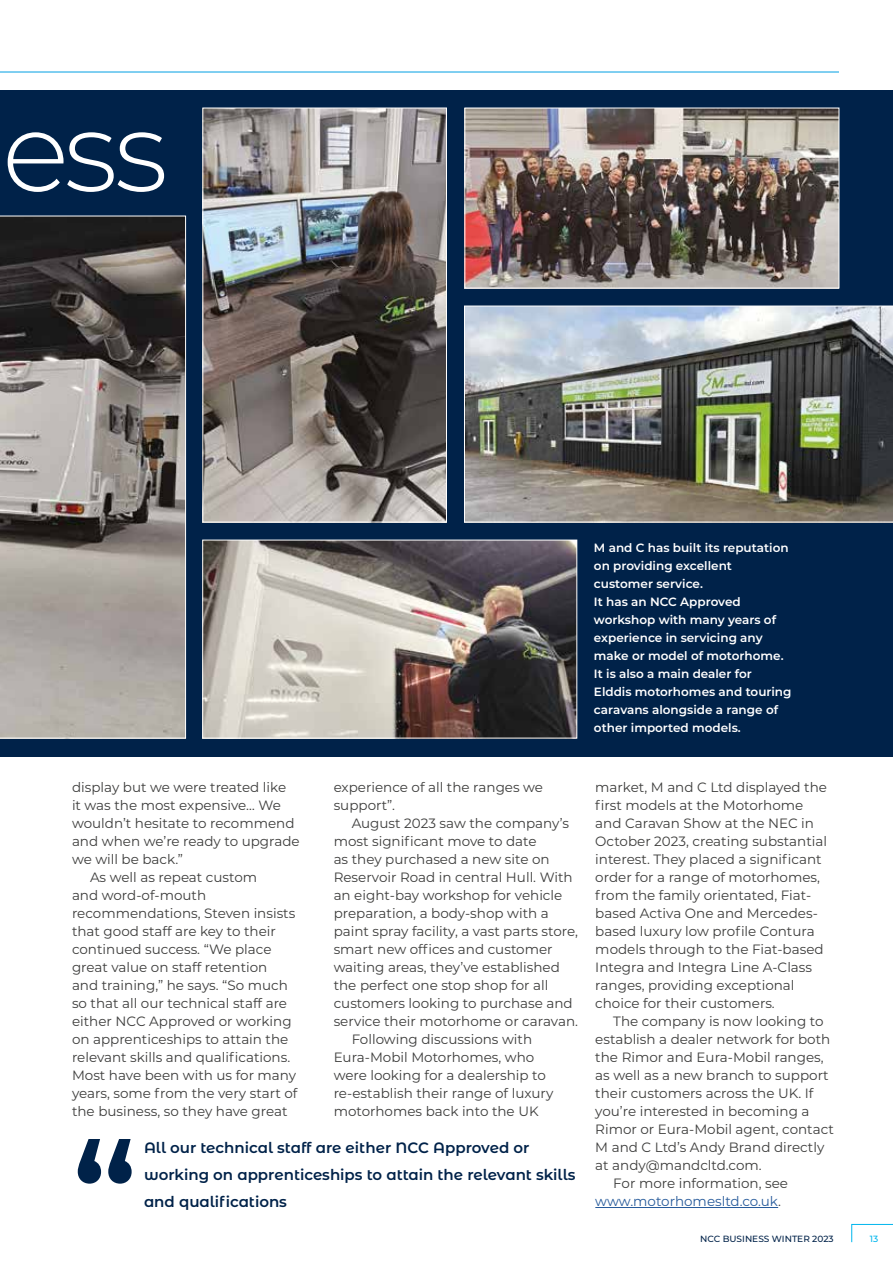
<style>
.page{position:relative;width:893px;height:1263px;background:#fff}
.page>*{position:absolute;margin:0;border:0;box-sizing:border-box;transform-origin:0 0}
.t1{font:600 144px "Montserrat Alternates";color:#002249}
.t2{font:300 112.5px "Montserrat";color:#fff}
.t3{font:600 15px/27px "Montserrat Alternates";color:#002249}
.t4{font:13.5px/18px "Montserrat";color:#3c3c3b}
.t5{font:13.5px "Montserrat";color:#275b9b}
.t6{font:600 12px/18px "Montserrat";color:#fff}
.t7{font:500 9px "Montserrat";color:#002249}
.t8{font:500 9px "Montserrat";color:#00b6ed}
.s1{color:#3c3c3b}
</style>
<div class="page">
<div style="left:0;top:90px;width:893px;height:667px;background:#002249"></div>
<svg style="left:0;top:216px;width:186px;height:522px;background:#837d79"></svg>
<hr style="left:595px;top:1207px;width:183px;height:1px;background:#275b9b">
<img style="left:464px;top:306px;width:429px;height:216px">
<img style="left:204px;top:542px;width:371px;height:194px">
<div style="left:202px;top:540px;width:375px;height:198px;border:1px solid #fff"></div>
<img style="left:466px;top:110px;width:371px;height:176px">
<div style="left:464px;top:108px;width:375px;height:180px;border:1px solid #fff"></div>
<img style="left:204px;top:110px;width:241px;height:410px">
<div style="left:202px;top:108px;width:245px;height:414px;border:1px solid #fff"></div>
<svg style="left:851px;top:1224px;width:42px;height:19px"></svg>
<hr style="left:0;top:72px;width:839px;height:1px;background:#009fe3">
<h2 class="t2" style="left:2px;top:75px;width:167px">ess</h2>
<p class="t6" style="left:594px;top:538px;width:199px">M and C has built its reputation on providing excellent customer service.<br>It has an NCC Approved workshop with many years of experience in servicing any make or model of motorhome.<br>It is also a main dealer for<br>Elddis motorhomes and touring caravans alongside a range of other imported models.</p>
<p class="t4" style="left:72px;top:778px;width:216px">display but we were treated like</p>
<p class="t4" style="left:72px;top:796px;width:210px">it was the most expensive… We</p>
<p class="t4" style="left:72px;top:814px;width:224px">wouldn’t hesitate to recommend</p>
<p class="t4" style="left:72px;top:832px;width:229px">and when we’re ready to upgrade</p>
<p class="t4" style="left:72px;top:850px;width:113px">we will be back.”</p>
<p class="t4" style="left:90px;top:868px;width:169px">As well as repeat custom</p>
<p class="t4" style="left:72px;top:886px;width:136px">and word-of-mouth</p>
<p class="t4" style="left:72px;top:904px;width:225px">recommendations, Steven insists</p>
<p class="t4" style="left:72px;top:922px;width:205px">that good staff are key to their</p>
<p class="t4" style="left:72px;top:940px;width:201px">continued success. “We place</p>
<p class="t4" style="left:72px;top:958px;width:197px">great value on staff retention</p>
<p class="t4" style="left:72px;top:976px;width:217px">and training,” he says. “So much</p>
<p class="t4" style="left:72px;top:994px;width:217px">so that all our technical staff are</p>
<p class="t4" style="left:72px;top:1012px;width:221px">either NCC Approved or working</p>
<p class="t4" style="left:72px;top:1030px;width:218px">on apprenticeships to attain the</p>
<p class="t4" style="left:72px;top:1048px;width:220px">relevant skills and qualifications.</p>
<p class="t4" style="left:72px;top:1066px;width:226px">Most have been with us for many</p>
<p class="t4" style="left:72px;top:1084px;width:227px">years, some from the very start of</p>
<p class="t4" style="left:72px;top:1102px;width:217px">the business, so they have great</p>
<p class="t4" style="left:334px;top:778px;width:211px">experience of all the ranges we support”.</p>
<p class="t4" style="left:352px;top:814px;width:219px">August 2023 saw the company’s</p>
<p class="t4" style="left:334px;top:832px;width:204px">most significant move to date</p>
<p class="t4" style="left:334px;top:850px;width:217px">as they purchased a new site on</p>
<p class="t4" style="left:334px;top:868px;width:241px">Reservoir Road in central Hull. With</p>
<p class="t4" style="left:334px;top:886px;width:230px">an eight-bay workshop for vehicle</p>
<p class="t4" style="left:334px;top:904px;width:217px">preparation, a body-shop with a</p>
<p class="t4" style="left:334px;top:922px;width:246px">paint spray facility, a vast parts store,</p>
<p class="t4" style="left:334px;top:940px;width:220px">smart new offices and customer</p>
<p class="t4" style="left:334px;top:958px;width:228px">waiting areas, they’ve established</p>
<p class="t4" style="left:334px;top:976px;width:216px">the perfect one stop shop for all</p>
<p class="t4" style="left:334px;top:994px;width:241px">customers looking to purchase and</p>
<p class="t4" style="left:334px;top:1012px;width:246px">service their motorhome or caravan.</p>
<p class="t4" style="left:352px;top:1030px;width:182px">Following discussions with</p>
<p class="t4" style="left:334px;top:1048px;width:202px">Eura-Mobil Motorhomes, who</p>
<p class="t4" style="left:334px;top:1066px;width:214px">were looking for a dealership to</p>
<p class="t4" style="left:334px;top:1084px;width:221px">re-establish their range of luxury</p>
<p class="t4" style="left:334px;top:1102px;width:206px">motorhomes back into the UK</p>
<h1 class="t1" style="left:72px;top:1092px;width:67px">“</h1>
<p class="t3" style="left:144px;top:1133px;width:433px">All our technical staff are either NCC Approved or working on apprenticeships to attain the relevant skills and qualifications</p>
<p class="t4" style="left:595px;top:778px;width:233px">market, M and C Ltd displayed the first models at the Motorhome and Caravan Show at the NEC in<br>October 2023, creating substantial interest. They placed a significant order for a range of motorhomes, from the family orientated, Fiat&shy;based Activa One and Mercedes&shy;based luxury low profile Contura models through to the Fiat-based<br>Integra and Integra Line A-Class ranges, providing exceptional choice for their customers.</p>
<p class="t4" style="left:613px;top:1012px;width:212px">The company is now looking to</p>
<p class="t4" style="left:595px;top:1030px;width:237px">establish a dealer network for both</p>
<p class="t4" style="left:595px;top:1048px;width:230px">the Rimor and Eura-Mobil ranges,</p>
<p class="t4" style="left:595px;top:1066px;width:235px">as well as a new branch to support</p>
<p class="t4" style="left:595px;top:1084px;width:220px">their customers across the UK. If</p>
<p class="t4" style="left:595px;top:1102px;width:216px">you’re interested in becoming a</p>
<p class="t4" style="left:595px;top:1120px;width:240px">Rimor or Eura-Mobil agent, contact</p>
<p class="t4" style="left:595px;top:1138px;width:230px">M and C Ltd’s Andy Brand directly</p>
<p class="t4" style="left:595px;top:1156px;width:168px">at andy@mandcltd.com.</p>
<p class="t4" style="left:613px;top:1174px;width:176px">For more information, see</p>
<p class="t5" style="left:595px;top:1192px;width:187px">www.motorhomesltd.co.uk<span class="s1">.</span></p>
<p class="t7" style="left:700px;top:1233px;width:135px">NCC BUSINESS WINTER 2023</p>
<p class="t8" style="left:870px;top:1233px;width:10px">13</p>
</div>
